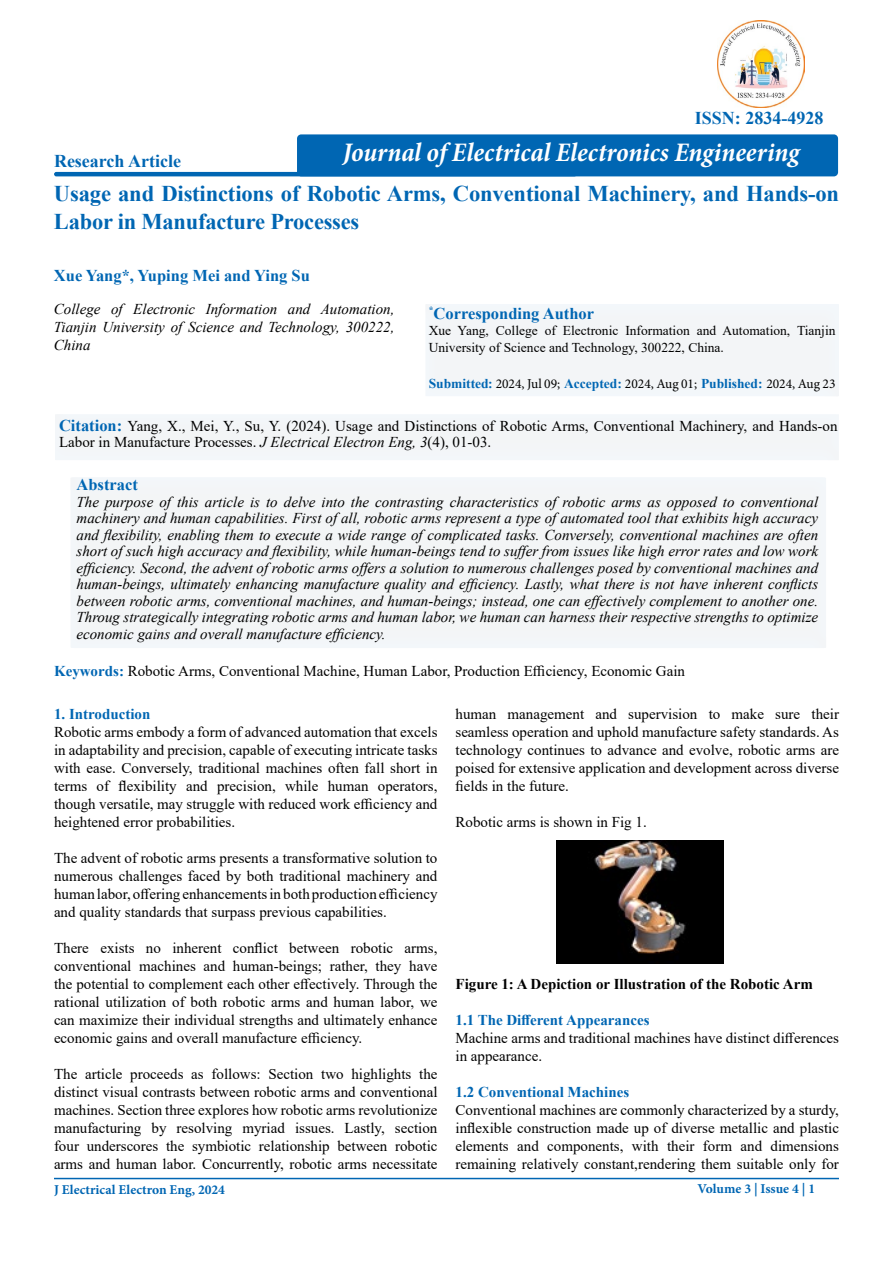
<style>
.page{position:relative;width:893px;height:1263px;background:#fff}
.page>*{position:absolute;margin:0;border:0;box-sizing:border-box;transform-origin:0 0}
.t1{font:italic 700 condensed 27px "Minion Pro";color:#fff}
.t2{font:700 22.5px/28.8px "Times New Roman";letter-spacing:-.01em;color:#0066b3}
.t3{font:700 18px "Times New Roman";color:#0066b3}
.t4{font:700 16.5px "Times New Roman";color:#0066b3}
.t5{font:15px/18px "Times New Roman";color:#000;text-align:justify}
.t6{font:italic 15px/16.5px "Times New Roman";color:#000;text-align:justify}
.t7{font:700 15px "Times New Roman";color:#0066b3}
.t8{font:700 15px "Times New Roman";color:#000}
.t9{font:13.5px/16.5px "Times New Roman";color:#000}
.t10{font:13.5px "Minion Pro";color:#000}
.t11{font:700 13.5px "Minion Pro";color:#0066b3}
.s1{font-family:"Times New Roman";font-weight:700;color:#0066b3}
.s2{font-weight:700;font-size:16.5px;color:#0066b3}
.s3{font-style:italic}
.s4{font-weight:700;color:#0066b3}
</style>
<div class="page">
<hr style="left:54px;top:172px;width:523px;height:4px;background:#0066b3;border-radius:2px">
<hr style="left:54px;top:1178px;width:785px;height:1px;background:#0066b3">
<div style="left:412px;top:295px;width:440px;height:103px;background:#f3f5f7"></div>
<div style="left:297px;top:134px;width:541px;height:42px;background:#0066b3;border-radius:4px"></div>
<div style="left:42px;top:404px;width:810px;height:58px;background:#f3f6f8"></div>
<div style="left:58px;top:467px;width:782px;height:183px;background:#f3f5f6"></div>
<img style="left:717px;top:20px;width:87px;height:87px">
<img style="left:556px;top:840px;width:167px;height:124px">
<p class="t3" style="left:54px;top:148px;width:129px">Research Article</p>
<p class="t3" style="left:695px;top:105px;width:130px">ISSN: 2834-4928</p>
<h1 class="t1" style="left:343px;top:134px;width:458px">Journal of Electrical Electronics Engineering</h1>
<h2 class="t2" style="left:54px;top:178px;width:787px">Usage and Distinctions of Robotic Arms, Conventional Machinery, and Hands-on<br>Labor in Manufacture Processes</h2>
<p class="t4" style="left:54px;top:264px;width:257px">Xue Yang*, Yuping Mei and Ying Su</p>
<p class="t6" style="left:54px;top:300px;width:342px;line-height:18px">College of Electronic Information and Automation, Tianjin University of Science and Technology, 300222, China</p>
<p class="t4" style="left:429px;top:301px;width:167px"><sup>*</sup>Corresponding Author</p>
<p class="t9" style="left:429px;top:322px;width:408px">Xue Yang, College of Electronic Information and Automation, Tianjin<br>University of Science and Technology, 300222, China.</p>
<p class="t10" style="left:429px;top:374px;width:408px"><span class="s1">Submitted:</span> 2024, Jul 09; <span class="s1">Accepted:</span> 2024, Aug 01; <span class="s1">Published:</span> 2024, Aug 23</p>
<p class="t5" style="left:59px;top:417px;width:780px;line-height:16.5px"><span class="s2">Citation:</span> Yang, X., Mei, Y., Su, Y. (2024). Usage and Distinctions of Robotic Arms, Conventional Machinery, and Hands-on<br>Labor in Manufacture Processes. <span class="s3">J Electrical Electron Eng, 3</span>(4), 01-03.</p>
<p class="t4" style="left:76px;top:473px;width:63px">Abstract</p>
<p class="t6" style="left:76px;top:493px;width:743px">The purpose of this article is to delve into the contrasting characteristics of robotic arms as opposed to conventional machinery and human capabilities. First of all, robotic arms represent a type of automated tool that exhibits high accuracy and flexibility, enabling them to execute a wide range of complicated tasks. Conversely, conventional machines are often short of such high accuracy and flexibility, while human-beings tend to suffer from issues like high error rates and low work efficiency. Second, the advent of robotic arms offers a solution to numerous challenges posed by conventional machines and human-beings, ultimately enhancing manufacture quality and efficiency. Lastly, what there is not have inherent conflicts between robotic arms, conventional machines, and human-beings; instead, one can effectively complement to another one.<br>Throug strategically integrating robotic arms and human labor, we human can harness their respective strengths to optimize economic gains and overall manufacture efficiency.</p>
<p class="t5" style="left:54px;top:661px;width:633px"><span class="s4">Keywords:</span> Robotic Arms, Conventional Machine, Human Labor, Production Efficiency, Economic Gain</p>
<p class="t7" style="left:54px;top:703px;width:98px">1. Introduction</p>
<p class="t5" style="left:54px;top:722px;width:385px">Robotic arms embody a form of advanced automation that excels in adaptability and precision, capable of executing intricate tasks with ease. Conversely, traditional machines often fall short in terms of flexibility and precision, while human operators, though versatile, may struggle with reduced work efficiency and heightened error probabilities.</p>
<p class="t5" style="left:54px;top:848px;width:385px">The advent of robotic arms presents a transformative solution to numerous challenges faced by both traditional machinery and human labor, offering enhancements in both production efficiency and quality standards that surpass previous capabilities.</p>
<p class="t5" style="left:54px;top:938px;width:385px">There exists no inherent conflict between robotic arms, conventional machines and human-beings; rather, they have the potential to complement each other effectively. Through the rational utilization of both robotic arms and human labor, we can maximize their individual strengths and ultimately enhance economic gains and overall manufacture efficiency.</p>
<p class="t5" style="left:54px;top:1064px;width:385px">The article proceeds as follows: Section two highlights the distinct visual contrasts between robotic arms and conventional machines. Section three explores how robotic arms revolutionize manufacturing by resolving myriad issues. Lastly, section four underscores the symbiotic relationship between robotic arms and human labor. Concurrently, robotic arms necessitate</p>
<p class="t5" style="left:455px;top:705px;width:385px">human management and supervision to make sure their seamless operation and uphold manufacture safety standards. As technology continues to advance and evolve, robotic arms are poised for extensive application and development across diverse fields in the future.</p>
<p class="t5" style="left:455px;top:813px;width:193px">Robotic arms is shown in Fig 1.</p>
<p class="t8" style="left:455px;top:973px;width:359px">Figure 1: A Depiction or Illustration of the Robotic Arm</p>
<p class="t7" style="left:455px;top:1009px;width:196px">1.1 The Different Appearances</p>
<p class="t5" style="left:455px;top:1029px;width:385px">Machine arms and traditional machines have distinct differences in appearance.</p>
<p class="t7" style="left:455px;top:1081px;width:175px">1.2 Conventional Machines</p>
<p class="t5" style="left:455px;top:1101px;width:385px">Conventional machines are commonly characterized by a sturdy, inflexible construction made up of diverse metallic and plastic elements and components, with their form and dimensions remaining relatively constant,rendering them suitable only for</p>
<p class="t11" style="left:54px;top:1180px;width:173px">J Electrical Electron Eng, 2024</p>
<p class="t11" style="left:697px;top:1179px;width:119px">Volume 3 | Issue 4 | 1</p>
</div>
